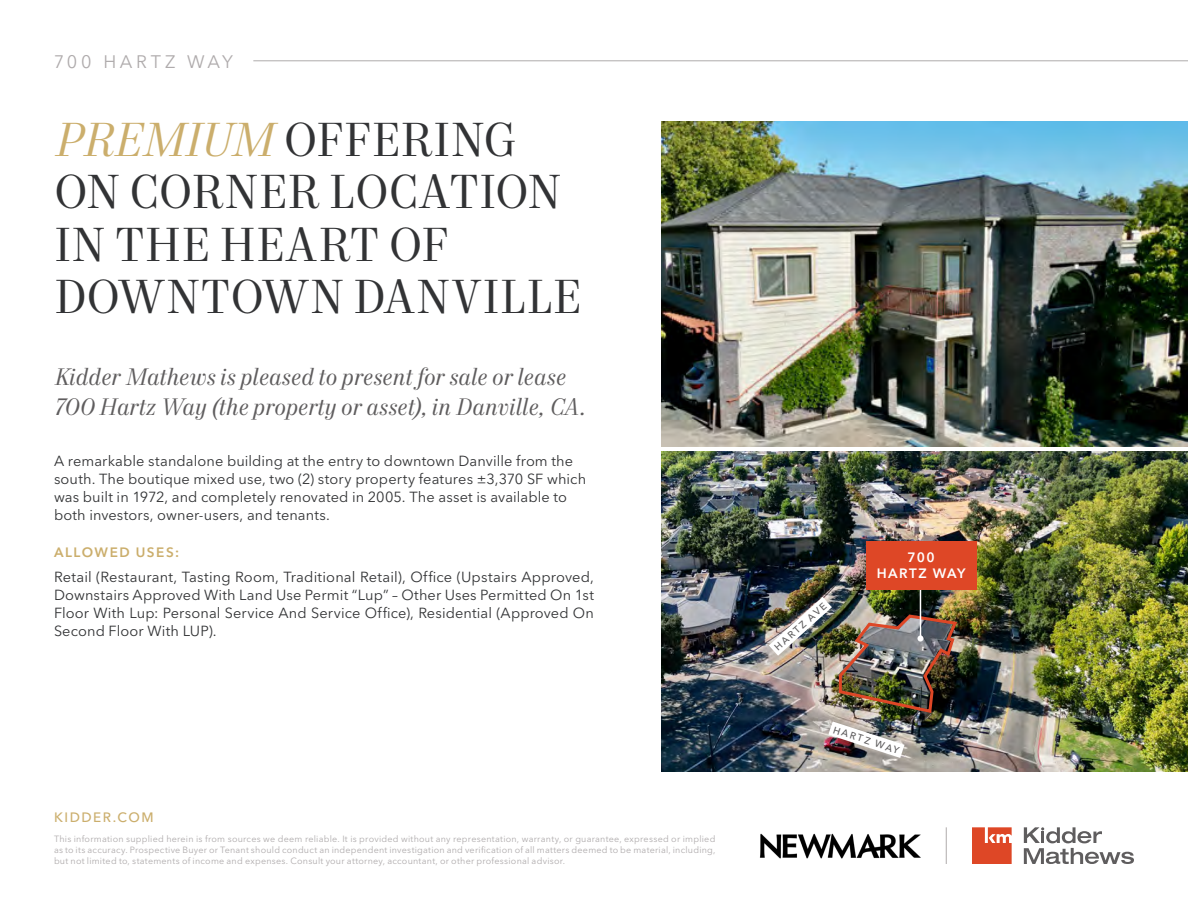
<style>
.page{position:relative;width:1188px;height:918px;background:#fff}
.page>*{position:absolute;margin:0;border:0;box-sizing:border-box;transform-origin:0 0}
.t1{font:48px/52.5px "Mort Modern 08";color:#323335}
.t2{font:italic 24px/30px "Mort Modern 08";color:#5f5d5e}
.t3{font:18px "Avenir Next LT Pro";letter-spacing:.205em;color:#afabac}
.t4{font:14.55px/18px "Avenir Next LT Pro";letter-spacing:.005em;color:#323335}
.t5{font:600 13.5px "Avenir Next LT Pro";letter-spacing:.115em;color:#cbae6c}
.t6{font:600 13.5px/16.5px "Avenir Next LT Pro";letter-spacing:.11em;color:#fff;text-align:center}
.t7{font:500 13.5px "Avenir Next LT Pro";letter-spacing:.11em;color:#cbae6c}
.t8{font:500 9.75px "Avenir Next LT Pro";color:#5f5d5e}
.t9{font:9px/10.8px "Avenir Next LT Pro";letter-spacing:.025em;color:#afabac;text-align:justify}
.s1{font-style:italic;color:#cbae6c}
</style>
<div class="page">
<img style="left:662px;top:122px;width:526px;height:324px">
<img style="left:662px;top:452px;width:526px;height:319px">
<hr style="left:920px;top:579px;width:1px;height:60px;background:#fff">
<div style="left:866px;top:541px;width:110px;height:48px;background:#de4726"></div>
<img style="left:769px;top:597px;width:190px;height:118px">
<img style="left:828px;top:721px;width:76px;height:37px">
<hr style="left:253px;top:61px;width:935px;height:1px;background:#afabac">
<svg style="left:1024px;top:827px;width:110px;height:37px"></svg>
<svg style="left:972px;top:827px;width:40px;height:37px"></svg>
<hr style="left:946px;top:827px;width:1px;height:37px;background:#afabac">
<img style="left:760px;top:833px;width:161px;height:25px">
<p class="t3" style="left:54px;top:51px;width:181px">700 HARTZ WAY</p>
<h1 class="t1" style="left:54px;top:116px;width:529px"><span class="s1">PREMIUM</span> OFFERING<br>ON CORNER LOCATION<br>IN THE HEART OF<br>DOWNTOWN DANVILLE</h1>
<h2 class="t2" style="left:54px;top:363px;width:534px">Kidder Mathews is pleased to present for sale or lease<br>700 Hartz Way (the property or asset), in Danville, CA.</h2>
<p class="t4" style="left:54px;top:452px;width:534px">A remarkable standalone building at the entry to downtown Danville from the south. The boutique mixed use, two (2) story property features ±3,370 SF which was built in 1972, and completely renovated in 2005. The asset is available to both investors, owner-users, and tenants.</p>
<p class="t5" style="left:54px;top:544px;width:127px">ALLOWED USES:</p>
<p class="t4" style="left:54px;top:567px;width:542px;text-align:justify">Retail (Restaurant, Tasting Room, Traditional Retail), Office (Upstairs Approved, Downstairs Approved With Land Use Permit “Lup” – Other Uses Permitted On 1st Floor With Lup: Personal Service And Service Office), Residential (Approved On Second Floor With LUP).</p>
<p class="t7" style="left:54px;top:809px;width:101px">KIDDER.COM</p>
<p class="t9" style="left:54px;top:834px;width:663px">This information supplied herein is from sources we deem reliable. It is provided without any representation, warranty, or guarantee, expressed or implied as to its accuracy. Prospective Buyer or Tenant should conduct an independent investigation and verification of all matters deemed to be material, including, but not limited to, statements of income and expenses. Consult your attorney, accountant, or other professional advisor.</p>
<p class="t8" style="left:772px;top:644px;width:67px;rotate:-42deg">HARTZ AVE</p>
<p class="t6" style="left:877px;top:549px;width:90px">700<br>HARTZ WAY</p>
<p class="t8" style="left:835px;top:724px;width:70px;rotate:18deg">HARTZ WAY</p>
</div>
